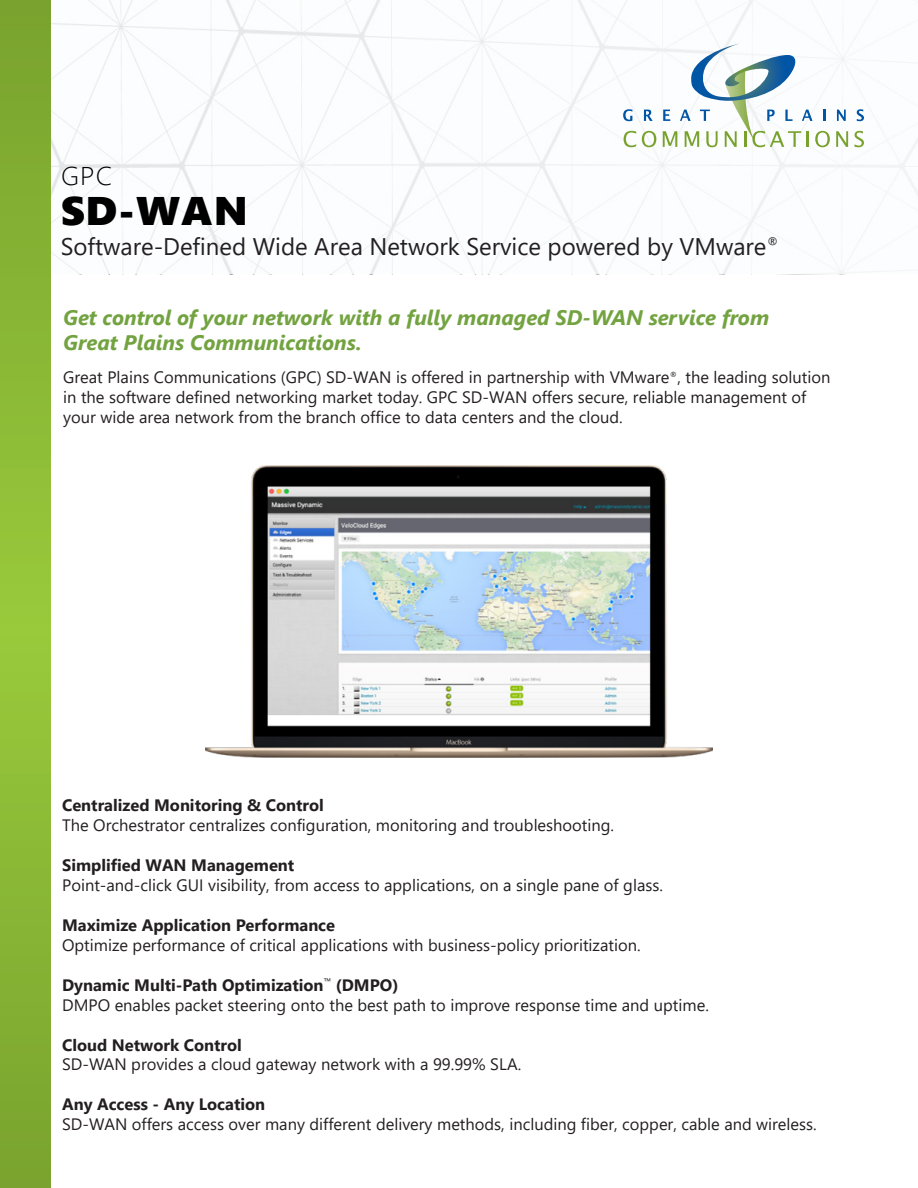
<style>
.page{position:relative;width:918px;height:1188px;background:#fff}
.page>*{position:absolute;margin:0;border:0;box-sizing:border-box;transform-origin:0 0}
.t1{font:39.9px "Segoe UI Black";color:#000;scale:1.05 1}
.t2{font:300 25.65px "Segoe UI";color:#000;scale:1.05 1}
.t3{font:24px "Segoe UI";color:#231f20}
.t4{font:italic 700 21px/25.2px "Segoe UI";color:#73a341}
.Paragraph_Style_1{font:16.5px/19.8px "Segoe UI";color:#231f20}
.s1{font-weight:700}
</style>
<div class="page">
<div style="left:0;top:0;width:918px;height:274px;background:#fbfdfe"></div>
<svg style="left:623px;top:109px;width:9px;height:12px"></svg>
<svg style="left:644px;top:110px;width:9px;height:11px"></svg>
<svg style="left:837px;top:110px;width:9px;height:11px"></svg>
<svg style="left:857px;top:109px;width:7px;height:12px"></svg>
<svg style="left:624px;top:131px;width:12px;height:16px"></svg>
<svg style="left:642px;top:131px;width:14px;height:16px"></svg>
<svg style="left:663px;top:44px;width:167px;height:103px"></svg>
<svg style="left:836px;top:131px;width:12px;height:16px"></svg>
<svg style="left:854px;top:131px;width:10px;height:16px"></svg>
<svg style="left:0;top:0;width:50px;height:1188px;background:#88b534"></svg>
<img style="left:205px;top:465px;width:508px;height:292px">
<p class="t2" style="left:61px;top:151px;width:50px">GPC</p>
<p class="t1" style="left:61px;top:182px;width:180px">SD-WAN</p>
<p class="t3" style="left:61px;top:224px;width:720px">Software-Defined Wide Area Network Service powered by VMware<sup>®</sup></p>
<p class="t4" style="left:63px;top:302px;width:708px">Get control of your network with a fully managed SD-WAN service from<br>Great Plains Communications.</p>
<p class="Paragraph_Style_1" style="left:63px;top:366px;width:769px">Great Plains Communications (GPC) SD-WAN is offered in partnership with VMware<sup>®</sup>, the leading solution in the software defined networking market today. GPC SD-WAN offers secure, reliable management of your wide area network from the branch office to data centers and the cloud.</p>
<p class="Paragraph_Style_1" style="left:62px;top:794px;width:554px"><span class="s1">Centralized Monitoring &amp; Control<br></span>The Orchestrator centralizes configuration, monitoring and troubleshooting.</p>
<p class="Paragraph_Style_1" style="left:62px;top:854px;width:602px"><span class="s1">Simplified WAN Management<br></span>Point-and-click GUI visibility, from access to applications, on a single pane of glass.</p>
<p class="Paragraph_Style_1" style="left:62px;top:914px;width:580px"><span class="s1">Maximize Application Performance<br></span>Optimize performance of critical applications with business-policy prioritization.</p>
<p class="Paragraph_Style_1" style="left:62px;top:974px;width:648px"><span class="s1">Dynamic Multi-Path Optimization</span><sup>™</sup> <span class="s1">(DMPO)<br></span>DMPO enables packet steering onto the best path to improve response time and uptime.</p>
<p class="Paragraph_Style_1" style="left:62px;top:1033px;width:461px"><span class="s1">Cloud Network Control<br></span>SD-WAN provides a cloud gateway network with a 99.99% SLA.</p>
<p class="Paragraph_Style_1" style="left:62px;top:1093px;width:756px"><span class="s1">Any Access - Any Location<br></span>SD-WAN offers access over many different delivery methods, including fiber, copper, cable and wireless.</p>
</div>
